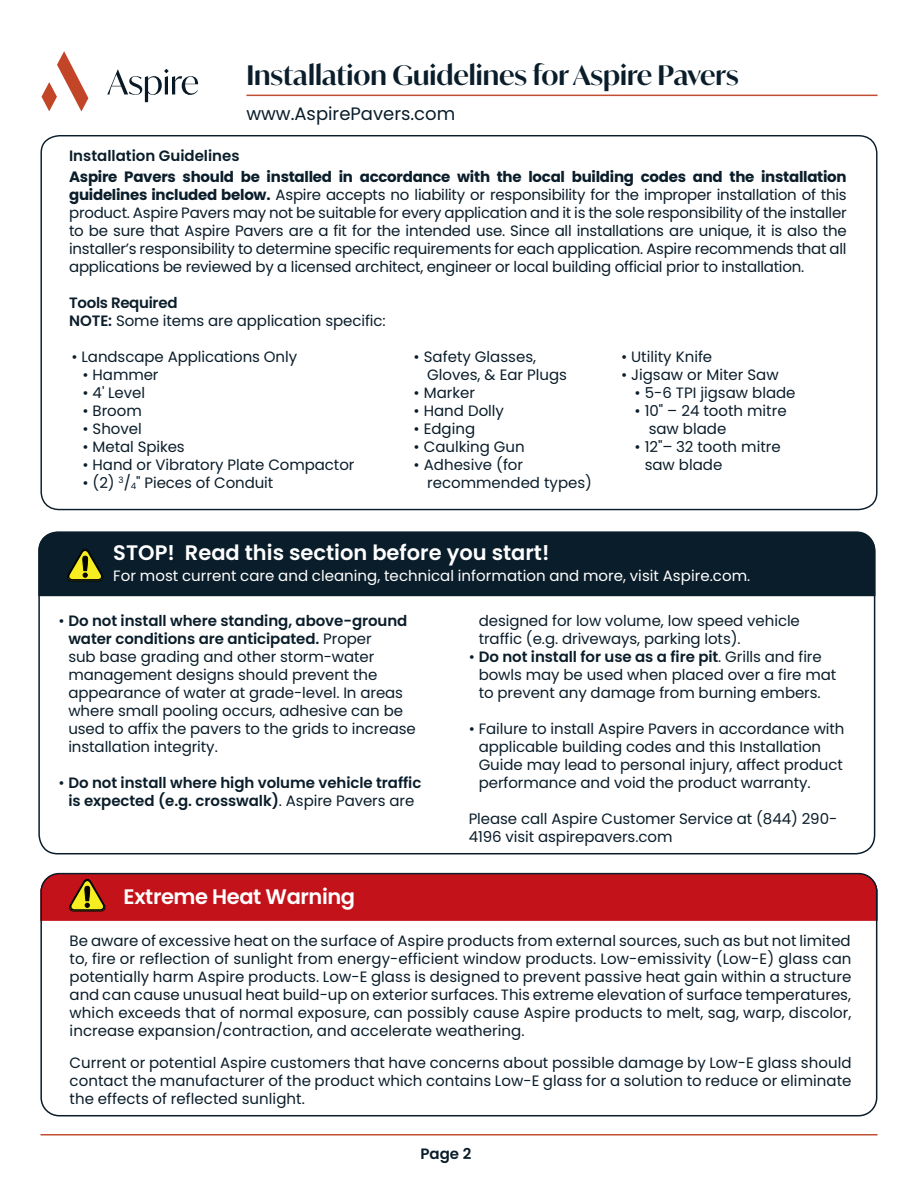
<style>
.page{position:relative;width:918px;height:1188px;background:#fff}
.page>*{position:absolute;margin:0;border:0;box-sizing:border-box;transform-origin:0 0}
.t1{font:600 27px "Ivy Mode";color:#0a1d2a}
.t2{font:600 21px "Poppins";color:#fff}
.t3{font:600 21px "Poppins";letter-spacing:-.02em;color:#fff}
.t4{font:18px "Poppins";color:#0a1d2a}
.t5{font:15px/18px "Poppins";letter-spacing:-.005em;color:#0a1d2a}
.t6{font:600 15px/18px "Poppins";letter-spacing:-.005em;color:#0a1d2a;text-align:center}
.t7{font:15px "Poppins";letter-spacing:.005em;color:#fff}
.s1{font-weight:700}
.s2{font-weight:600}
.s3{font-size:8.7px}
.s4{font-weight:400}
</style>
<div class="page">
<hr style="left:40px;top:1134px;width:838px;height:2px;background:#c14d33">
<hr style="left:246px;top:95px;width:631px;height:1px;background:#c14d33">
<svg style="left:42px;top:51px;width:46px;height:60px"></svg>
<svg style="left:107px;top:69px;width:91px;height:33px"></svg>
<div style="left:40px;top:873px;width:837px;height:243px;border:2px solid #0a1d2a;border-radius:18px"></div>
<svg style="left:41px;top:874px;width:837px;height:47px;background:#bf151b"></svg>
<div style="left:38px;top:532px;width:837px;height:64px;background:#0a1d2a"></div>
<div style="left:38px;top:531px;width:837px;height:323px;border:2px solid #0a1d2a;border-radius:19px"></div>
<svg style="left:66px;top:548px;width:40px;height:34px"></svg>
<h1 class="t1" style="left:246px;top:57px;width:494px">Installation Guidelines for Aspire Pavers</h1>
<p class="t4" style="left:246px;top:103px;width:210px">www.AspirePavers.com</p>
<p class="t6" style="left:69px;top:147px;width:172px">Installation Guidelines</p>
<p class="t5" style="left:69px;top:168px;width:779px;text-align:justify"><span class="s1">Aspire Pavers should be installed in accordance with the local building codes and the installation guidelines included below.</span> Aspire accepts no liability or responsibility for the improper installation of this product. Aspire Pavers may not be suitable for every application and it is the sole responsibility of the installer to be sure that Aspire Pavers are a fit for the intended use. Since all installations are unique, it is also the installer’s responsibility to determine specific requirements for each application. Aspire recommends that all applications be reviewed by a licensed architect, engineer or local building official prior to installation.</p>
<p class="t5" style="left:69px;top:294px;width:318px"><span class="s2">Tools Required<br>NOTE:</span> Some items are application specific:</p>
<p class="t5" style="left:72px;top:348px;width:227px">• Landscape Applications Only</p>
<p class="t5" style="left:83px;top:366px;width:77px">• Hammer</p>
<p class="t5" style="left:83px;top:384px;width:64px">• 4' Level</p>
<p class="t5" style="left:83px;top:402px;width:61px">• Broom</p>
<p class="t5" style="left:83px;top:420px;width:61px">• Shovel</p>
<p class="t5" style="left:83px;top:438px;width:104px">• Metal Spikes</p>
<p class="t5" style="left:83px;top:456px;width:273px">• Hand or Vibratory Plate Compactor</p>
<p class="t5" style="left:83px;top:474px;width:192px">• (2) <sup>3</sup>/<span class="s3">4</span>" Pieces of Conduit</p>
<p class="t5" style="left:427px;top:348px;width:141px;text-indent:-14px">• Safety Glasses,<br>Gloves, &amp; Ear Plugs</p>
<p class="t5" style="left:414px;top:384px;width:63px">• Marker</p>
<p class="t5" style="left:414px;top:402px;width:92px">• Hand Dolly</p>
<p class="t5" style="left:414px;top:420px;width:63px">• Edging</p>
<p class="t5" style="left:414px;top:438px;width:113px">• Caulking Gun</p>
<p class="t5" style="left:427px;top:456px;width:166px;text-indent:-14px">• Adhesive (for recommended types)</p>
<p class="t5" style="left:621px;top:348px;width:93px">• Utility Knife</p>
<p class="t5" style="left:621px;top:366px;width:159px">• Jigsaw or Miter Saw</p>
<p class="t5" style="left:634px;top:384px;width:163px">• 5-6 TPI jigsaw blade</p>
<p class="t5" style="left:649px;top:402px;width:139px;text-indent:-14px">• 10" – 24 tooth mitre saw blade</p>
<p class="t5" style="left:645px;top:438px;width:138px;text-indent:-10px">• 12"– 32 tooth mitre saw blade</p>
<h2 class="t2" style="left:113px;top:540px;width:438px">STOP! Read this section before you start!</h2>
<p class="t7" style="left:113px;top:567px;width:639px">For most current care and cleaning, technical information and more, visit Aspire.com.</p>
<p class="t5" style="left:479px;top:611px;width:323px">designed for low volume, low speed vehicle traffic (e.g. driveways, parking lots).</p>
<p class="t5" style="left:479px;top:647px;width:359px;text-indent:-10px">• <span class="s2">Do not install for use as a fire pit</span>. Grills and fire bowls may be used when placed over a fire mat to prevent any damage from burning embers.</p>
<p class="t5" style="left:479px;top:719px;width:367px;text-indent:-10px">• Failure to install Aspire Pavers in accordance with applicable building codes and this Installation Guide may lead to personal injury, affect product performance and void the product warranty.</p>
<p class="t5" style="left:469px;top:809px;width:370px">Please call Aspire Customer Service at (844) 290-<br>4196 visit aspirepavers.com</p>
<p class="t5" style="left:68px;top:611px;width:349px;text-indent:-10px">• <span class="s2">Do not install where standing, above-ground water conditions are anticipated.</span> Proper<br>sub base grading and other storm-water management designs should prevent the appearance of water at grade-level. In areas where small pooling occurs, adhesive can be used to affix the pavers to the grids to increase installation integrity.</p>
<p class="t6" style="left:58px;top:773px;width:365px"><span class="s4">•</span> Do not install where high volume vehicle traffic is expected (e.g. crosswalk)<span class="s4">. Aspire Pavers are</span></p>
<h2 class="t3" style="left:124px;top:885px;width:233px">Extreme Heat Warning</h2>
<p class="t5" style="left:70px;top:932px;width:783px;text-align:justify">Be aware of excessive heat on the surface of Aspire products from external sources, such as but not limited to, fire or reflection of sunlight from energy-efficient window products. Low-emissivity (Low-E) glass can potentially harm Aspire products. Low-E glass is designed to prevent passive heat gain within a structure and can cause unusual heat build-up on exterior surfaces. This extreme elevation of surface temperatures, which exceeds that of normal exposure, can possibly cause Aspire products to melt, sag, warp, discolor, increase expansion/contraction, and accelerate weathering.</p>
<p class="t5" style="left:70px;top:1054px;width:783px;text-align:justify">Current or potential Aspire customers that have concerns about possible damage by Low-E glass should contact the manufacturer of the product which contains Low-E glass for a solution to reduce or eliminate the effects of reflected sunlight.</p>
<p class="t6" style="left:421px;top:1145px;width:52px">Page 2</p>
</div>
